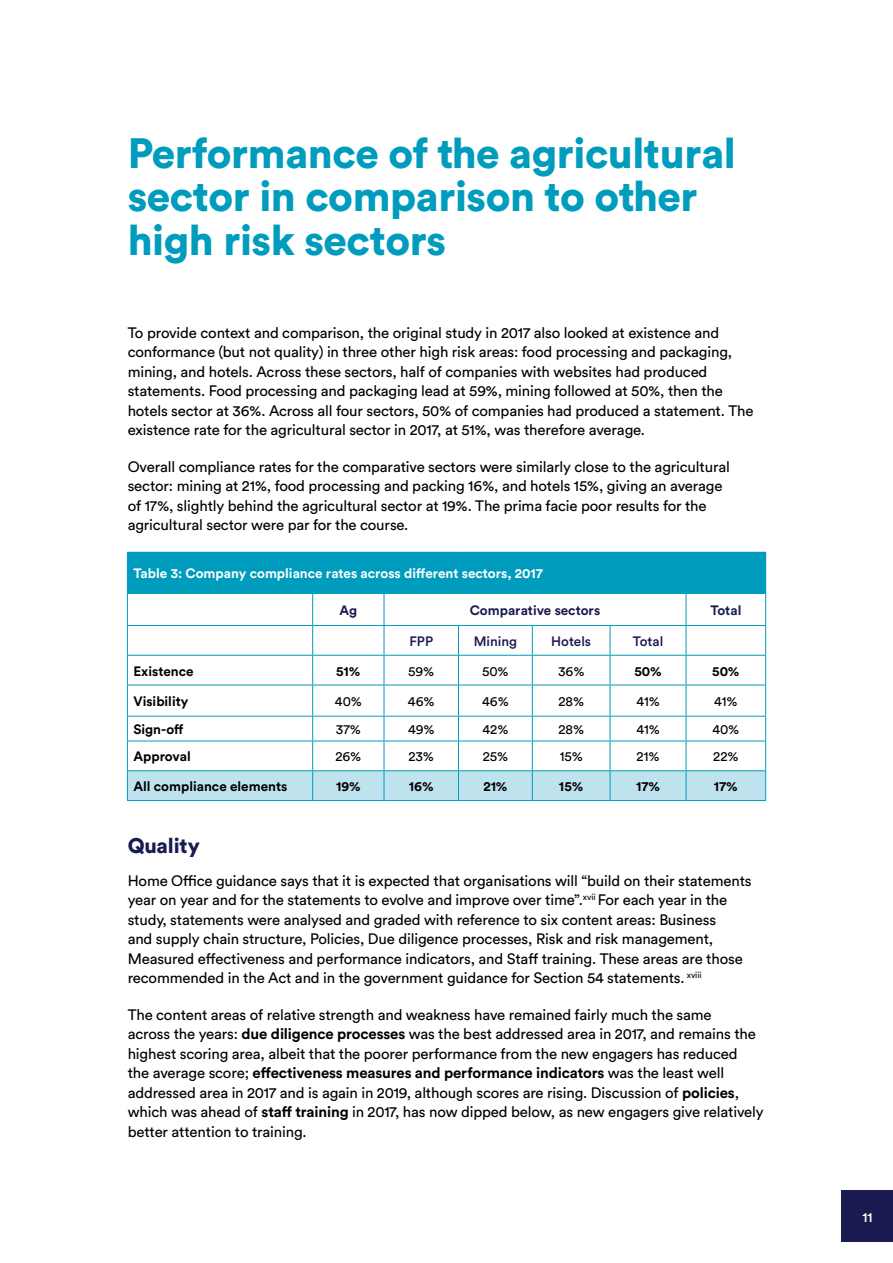
<style>
.page{position:relative;width:893px;height:1263px;background:#fff}
.page>*{position:absolute;margin:0;border:0;box-sizing:border-box;transform-origin:0 0}
.t1{font:900 42px/43.5px "Circular Pro";letter-spacing:-.01em;color:#009cbd}
.t2{font:900 21px "Circular Pro";letter-spacing:-.01em;color:#191a50}
.t3{font:15px/19.5px "Circular Pro";letter-spacing:-.01em;color:#000}
.t4{font:700 13.5px "Circular Pro";color:#000}
.t5{font:13.5px "Circular Pro";color:#000}
.t6{font:700 13.5px "Circular Pro";color:#fff}
.t7{font:700 13.5px "Circular Pro";color:#191a50}
.t8{font:500 13.5px "Circular Pro";color:#191a50}
.t9{font:500 13.5px "Circular Pro";color:#fff}
.s1{font-weight:700}
</style>
<div class="page">
<div style="left:127px;top:552px;width:639px;height:41px;background:#009cbd"></div>
<hr style="left:127px;top:593px;width:186px;height:1px;background:#009cbd">
<hr style="left:127px;top:594px;width:1px;height:31px;background:#009cbd">
<hr style="left:313px;top:593px;width:71px;height:1px;background:#009cbd">
<hr style="left:312px;top:594px;width:1px;height:31px;background:#009cbd">
<hr style="left:384px;top:593px;width:74px;height:1px;background:#009cbd">
<hr style="left:384px;top:594px;width:1px;height:31px;background:#009cbd">
<hr style="left:458px;top:593px;width:74px;height:1px;background:#009cbd">
<hr style="left:532px;top:593px;width:78px;height:1px;background:#009cbd">
<hr style="left:610px;top:593px;width:76px;height:1px;background:#009cbd">
<hr style="left:686px;top:593px;width:80px;height:1px;background:#009cbd">
<hr style="left:686px;top:594px;width:1px;height:31px;background:#009cbd">
<hr style="left:765px;top:594px;width:1px;height:31px;background:#009cbd">
<hr style="left:127px;top:625px;width:186px;height:1px;background:#009cbd">
<hr style="left:313px;top:625px;width:71px;height:1px;background:#009cbd">
<hr style="left:384px;top:625px;width:74px;height:1px;background:#009cbd">
<hr style="left:458px;top:625px;width:74px;height:1px;background:#009cbd">
<hr style="left:532px;top:625px;width:78px;height:1px;background:#009cbd">
<hr style="left:610px;top:625px;width:76px;height:1px;background:#009cbd">
<hr style="left:686px;top:625px;width:80px;height:1px;background:#009cbd">
<hr style="left:127px;top:800px;width:186px;height:1px;background:#009cbd">
<hr style="left:313px;top:800px;width:71px;height:1px;background:#009cbd">
<hr style="left:384px;top:800px;width:74px;height:1px;background:#009cbd">
<hr style="left:458px;top:800px;width:74px;height:1px;background:#009cbd">
<hr style="left:532px;top:800px;width:78px;height:1px;background:#009cbd">
<hr style="left:610px;top:800px;width:76px;height:1px;background:#009cbd">
<hr style="left:686px;top:800px;width:80px;height:1px;background:#009cbd">
<hr style="left:127px;top:655px;width:186px;height:1px;background:#009cbd">
<svg style="left:127px;top:626px;width:1px;height:59px"></svg>
<hr style="left:313px;top:655px;width:71px;height:1px;background:#009cbd">
<svg style="left:312px;top:626px;width:1px;height:59px"></svg>
<hr style="left:384px;top:655px;width:74px;height:1px;background:#009cbd">
<svg style="left:384px;top:626px;width:1px;height:59px"></svg>
<hr style="left:458px;top:655px;width:74px;height:1px;background:#009cbd">
<svg style="left:458px;top:626px;width:1px;height:59px"></svg>
<hr style="left:532px;top:655px;width:78px;height:1px;background:#009cbd">
<svg style="left:532px;top:626px;width:1px;height:59px"></svg>
<hr style="left:610px;top:655px;width:76px;height:1px;background:#009cbd">
<svg style="left:610px;top:626px;width:1px;height:59px"></svg>
<hr style="left:686px;top:655px;width:80px;height:1px;background:#009cbd">
<svg style="left:686px;top:626px;width:1px;height:59px"></svg>
<svg style="left:765px;top:626px;width:1px;height:59px"></svg>
<hr style="left:127px;top:685px;width:186px;height:1px;background:#009cbd">
<hr style="left:127px;top:685px;width:1px;height:31px;background:#009cbd">
<hr style="left:313px;top:685px;width:71px;height:1px;background:#009cbd">
<hr style="left:312px;top:685px;width:1px;height:31px;background:#009cbd">
<hr style="left:384px;top:685px;width:74px;height:1px;background:#009cbd">
<hr style="left:384px;top:685px;width:1px;height:31px;background:#009cbd">
<hr style="left:458px;top:685px;width:74px;height:1px;background:#009cbd">
<hr style="left:458px;top:685px;width:1px;height:31px;background:#009cbd">
<hr style="left:532px;top:685px;width:78px;height:1px;background:#009cbd">
<hr style="left:532px;top:685px;width:1px;height:31px;background:#009cbd">
<hr style="left:610px;top:685px;width:76px;height:1px;background:#009cbd">
<hr style="left:610px;top:685px;width:1px;height:31px;background:#009cbd">
<hr style="left:686px;top:685px;width:80px;height:1px;background:#009cbd">
<hr style="left:686px;top:685px;width:1px;height:31px;background:#009cbd">
<hr style="left:765px;top:685px;width:1px;height:31px;background:#009cbd">
<svg style="left:127px;top:716px;width:639px;height:84px"></svg>
<hr style="left:127px;top:770px;width:186px;height:1px;background:#009cbd">
<hr style="left:313px;top:770px;width:71px;height:1px;background:#009cbd">
<hr style="left:384px;top:770px;width:74px;height:1px;background:#009cbd">
<hr style="left:458px;top:770px;width:74px;height:1px;background:#009cbd">
<hr style="left:532px;top:770px;width:78px;height:1px;background:#009cbd">
<hr style="left:610px;top:770px;width:76px;height:1px;background:#009cbd">
<hr style="left:686px;top:770px;width:80px;height:1px;background:#009cbd">
<div style="left:842px;top:1191px;width:51px;height:51px;background:#191a50"></div>
<h1 class="t1" style="left:128px;top:129px;width:610px">Performance of the agricultural sector in comparison to other high risk sectors</h1>
<p class="t3" style="left:128px;top:322px;width:627px">To provide context and comparison, the original study in 2017 also looked at existence and conformance (but not quality) in three other high risk areas: food processing and packaging, mining, and hotels. Across these sectors, half of companies with websites had produced statements. Food processing and packaging lead at 59%, mining followed at 50%, then the hotels sector at 36%. Across all four sectors, 50% of companies had produced a statement. The existence rate for the agricultural sector in 2017, at 51%, was therefore average.</p>
<p class="t3" style="left:128px;top:456px;width:604px">Overall compliance rates for the comparative sectors were similarly close to the agricultural sector: mining at 21%, food processing and packing 16%, and hotels 15%, giving an average of 17%, slightly behind the agricultural sector at 19%. The prima facie poor results for the agricultural sector were par for the course.</p>
<p class="t6" style="left:133px;top:564px;width:411px">Table 3: Company compliance rates across different sectors, 2017</p>
<p class="t7" style="left:339px;top:601px;width:19px">Ag</p>
<p class="t7" style="left:470px;top:601px;width:132px">Comparative sectors</p>
<p class="t7" style="left:710px;top:601px;width:33px">Total</p>
<p class="t8" style="left:409px;top:632px;width:25px">FPP</p>
<p class="t8" style="left:474px;top:632px;width:45px">Mining</p>
<p class="t8" style="left:551px;top:632px;width:41px">Hotels</p>
<p class="t8" style="left:633px;top:632px;width:32px">Total</p>
<p class="t4" style="left:133px;top:661px;width:62px">Existence</p>
<p class="t4" style="left:336px;top:661px;width:26px">51%</p>
<p class="t5" style="left:408px;top:662px;width:28px">59%</p>
<p class="t5" style="left:482px;top:662px;width:28px">50%</p>
<p class="t5" style="left:558px;top:662px;width:28px">36%</p>
<p class="t4" style="left:634px;top:661px;width:29px">50%</p>
<p class="t4" style="left:712px;top:661px;width:29px">50%</p>
<p class="t4" style="left:133px;top:692px;width:57px">Visibility</p>
<p class="t5" style="left:335px;top:692px;width:28px">40%</p>
<p class="t5" style="left:408px;top:692px;width:28px">46%</p>
<p class="t5" style="left:482px;top:692px;width:28px">46%</p>
<p class="t5" style="left:558px;top:692px;width:27px">28%</p>
<p class="t5" style="left:636px;top:692px;width:25px">41%</p>
<p class="t5" style="left:714px;top:692px;width:25px">41%</p>
<p class="t4" style="left:133px;top:720px;width:51px">Sign-off</p>
<p class="t5" style="left:336px;top:720px;width:27px">37%</p>
<p class="t5" style="left:408px;top:720px;width:28px">49%</p>
<p class="t5" style="left:482px;top:720px;width:27px">42%</p>
<p class="t5" style="left:558px;top:720px;width:27px">28%</p>
<p class="t5" style="left:636px;top:720px;width:25px">41%</p>
<p class="t5" style="left:712px;top:720px;width:28px">40%</p>
<p class="t4" style="left:133px;top:747px;width:59px">Approval</p>
<p class="t5" style="left:335px;top:747px;width:28px">26%</p>
<p class="t5" style="left:408px;top:747px;width:27px">23%</p>
<p class="t5" style="left:483px;top:747px;width:27px">25%</p>
<p class="t5" style="left:560px;top:747px;width:25px">15%</p>
<p class="t5" style="left:637px;top:747px;width:24px">21%</p>
<p class="t5" style="left:713px;top:747px;width:27px">22%</p>
<p class="t4" style="left:133px;top:777px;width:156px">All compliance elements</p>
<p class="t4" style="left:336px;top:777px;width:26px">19%</p>
<p class="t4" style="left:409px;top:777px;width:26px">16%</p>
<p class="t4" style="left:483px;top:777px;width:26px">21%</p>
<p class="t4" style="left:559px;top:777px;width:26px">15%</p>
<p class="t4" style="left:636px;top:777px;width:25px">17%</p>
<p class="t4" style="left:714px;top:777px;width:25px">17%</p>
<h2 class="t2" style="left:128px;top:831px;width:74px">Quality</h2>
<p class="t3" style="left:128px;top:870px;width:625px">Home Office guidance says that it is expected that organisations will “build on their statements year on year and for the statements to evolve and improve over time”.<sup>xvii</sup> For each year in the study, statements were analysed and graded with reference to six content areas: Business<br>and supply chain structure, Policies, Due diligence processes, Risk and risk management, Measured effectiveness and performance indicators, and Staff training. These areas are those recommended in the Act and in the government guidance for Section 54 statements. <sup>xviii</sup></p>
<p class="t3" style="left:128px;top:1004px;width:637px">The content areas of relative strength and weakness have remained fairly much the same<br>across the years: <span class="s1">due diligence processes</span> was the best addressed area in 2017, and remains the highest scoring area, albeit that the poorer performance from the new engagers has reduced<br>the average score; <span class="s1">effectiveness measures and performance indicators</span> was the least well addressed area in 2017 and is again in 2019, although scores are rising. Discussion of <span class="s1">policies</span>, which was ahead of <span class="s1">staff training</span> in 2017, has now dipped below, as new engagers give relatively better attention to training.</p>
<p class="t9" style="left:862px;top:1208px;width:12px">11</p>
</div>
